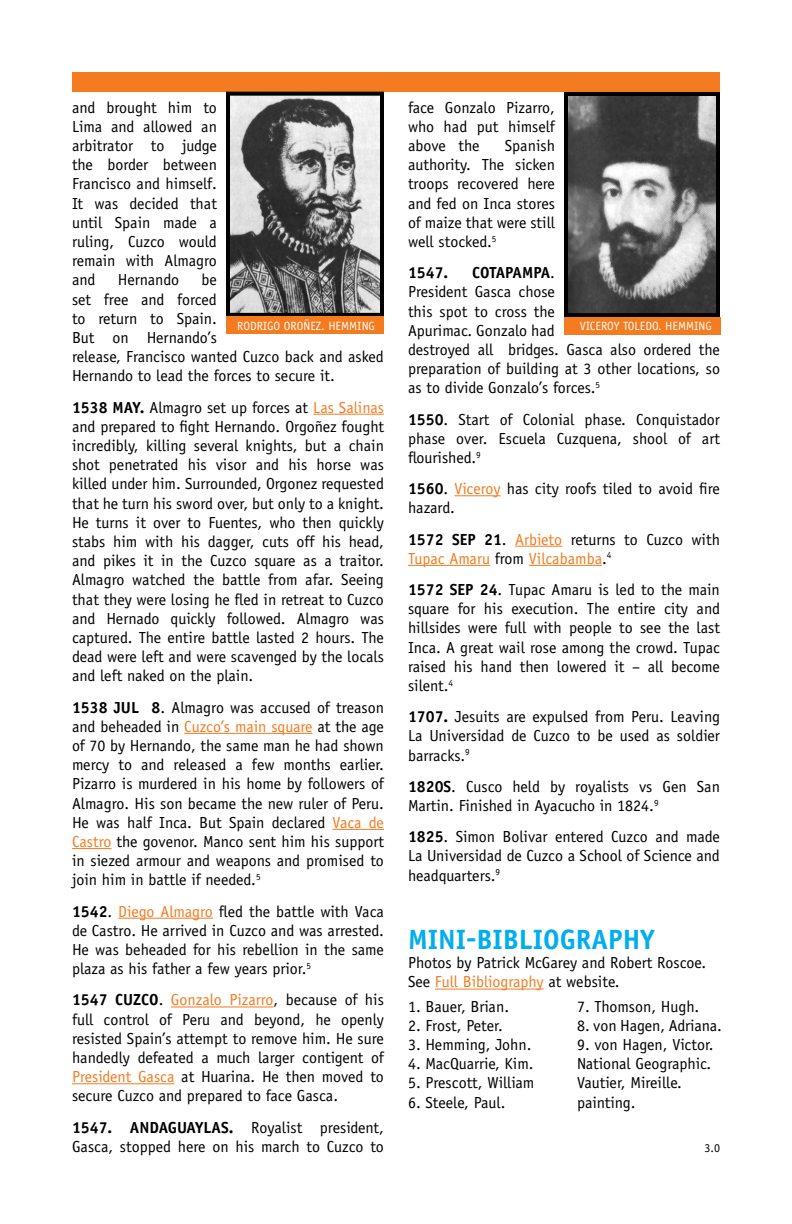
<style>
.page{position:relative;width:792px;height:1224px;background:#fff}
.page>*{position:absolute;margin:0;border:0;box-sizing:border-box;transform-origin:0 0}
.t1{font:700 28px "Officina Sans Std";color:#00aeef}
.t2{font:16px/19.2px "Officina Sans Std";color:#000;text-align:justify}
.t3{font:16px/19.2px "Officina Sans Std";color:#f47b20}
.t4{font:16px "Officina Sans Std";letter-spacing:-.02em;color:#000}
.t5{font:700 16px "Officina Sans Std";color:#000}
.t6{font:12px "Officina Sans Std";color:#fff}
.t7{font:12px "Officina Sans Std";color:#000}
.s1{font-weight:700}
.s2{color:#f47b20}
.s3{font-weight:700;color:#000}
.s4{color:#000}
</style>
<div class="page">
<div style="left:72px;top:72px;width:648px;height:20px;background:#f47b20"></div>
<hr style="left:313px;top:414px;width:71px;height:1px;background:#f47b20">
<hr style="left:184px;top:733px;width:129px;height:1px;background:#f47b20">
<hr style="left:333px;top:829px;width:51px;height:1px;background:#f47b20">
<hr style="left:72px;top:848px;width:39px;height:1px;background:#f47b20">
<hr style="left:118px;top:918px;width:95px;height:1px;background:#f47b20">
<hr style="left:171px;top:1007px;width:103px;height:1px;background:#f47b20">
<hr style="left:72px;top:1083px;width:103px;height:1px;background:#f47b20">
<hr style="left:454px;top:495px;width:47px;height:1px;background:#f47b20">
<hr style="left:515px;top:546px;width:47px;height:1px;background:#f47b20">
<hr style="left:408px;top:565px;width:82px;height:1px;background:#f47b20">
<hr style="left:529px;top:565px;width:73px;height:1px;background:#f47b20">
<hr style="left:435px;top:989px;width:109px;height:1px;background:#f47b20">
<img style="left:231px;top:97px;width:148px;height:215px">
<div style="left:226px;top:92px;width:158px;height:225px;border:4px solid #000"></div>
<div style="left:226px;top:317px;width:158px;height:17px;background:#f47b20"></div>
<img style="left:569px;top:97px;width:146px;height:215px">
<div style="left:564px;top:92px;width:156px;height:225px;border:4px solid #000"></div>
<div style="left:564px;top:317px;width:157px;height:17px;background:#f47b20"></div>
<p class="t2" style="left:72px;top:98px;width:147px">and brought him to Lima and allowed an arbitrator to judge the border between Francisco and himself.<br>It was decided that until Spain made a ruling, Cuzco would remain with Almagro and</p>
<p class="t2" style="left:408px;top:98px;width:149px">face Gonzalo Pizarro, who had put himself above the</p>
<p class="t2" style="left:408px;top:136px;width:149px;text-indent:97px">Spanish authority. The sicken troops recovered here and fed on Inca stores of maize that were still well stocked.<sup>5</sup></p>
<p class="t5" style="left:408px;top:263px;width:42px">1547.</p>
<p class="t2" style="left:408px;top:263px;width:314px;text-align:left;text-indent:64px"><span class="s1">COTAPAMPA</span>.<br>President Gasca chose<br>this spot to cross the<br>Apurimac. Gonzalo had<br>destroyed all bridges. Gasca also ordered the preparation of building at 3 other locations, so as to divide Gonzalo’s forces.<sup>5</sup></p>
<p class="t2" style="left:408px;top:410px;width:314px"><span class="s1">1550</span>. Start of Colonial phase. Conquistador phase over. Escuela Cuzquena, shool of art flourished.<sup>9</sup></p>
<p class="t2" style="left:408px;top:479px;width:313px"><span class="s1">1560</span>. <span class="s2">Viceroy</span> has city roofs tiled to avoid fire hazard.</p>
<p class="t3" style="left:408px;top:530px;width:313px"><span class="s3">1572 SEP 21</span><span class="s4">.</span> Arbieto <span class="s4">returns to Cuzco with<br></span>Tupac Amaru <span class="s4">from</span> Vilcabamba<span class="s4">.</span><sup>4</sup></p>
<p class="t2" style="left:408px;top:580px;width:314px"><span class="s1">1572 SEP 24</span>. Tupac Amaru is led to the main square for his execution. The entire city and hillsides were full with people to see the last Inca. A great wail rose among the crowd. Tupac raised his hand then lowered it – all become silent.<sup>4</sup></p>
<p class="t2" style="left:408px;top:707px;width:314px"><span class="s1">1707.</span> Jesuits are expulsed from Peru. Leaving La Universidad de Cuzco to be used as soldier barracks.<sup>9</sup></p>
<p class="t2" style="left:408px;top:777px;width:314px"><span class="s1">1820S</span>. Cusco held by royalists vs Gen San<br>Martin. Finished in Ayacucho in 1824.<sup>9</sup></p>
<p class="t2" style="left:408px;top:827px;width:313px"><span class="s1">1825</span>. Simon Bolivar entered Cuzco and made La Universidad de Cuzco a School of Science and headquarters.<sup>9</sup></p>
<p class="t2" style="left:72px;top:270px;width:313px;text-align:left;text-indent:130px">be<br>set free and forced<br>to return to Spain.<br>But on Hernando’s<br>release, Francisco wanted Cuzco back and asked<br>Hernando to lead the forces to secure it.</p>
<p class="t2" style="left:72px;top:398px;width:314px"><span class="s1">1538 MAY.</span> Almagro set up forces at <span class="s2">Las Salinas </span>and prepared to fight Hernando. Orgoñez fought incredibly, killing several knights, but a chain shot penetrated his visor and his horse was killed under him. Surrounded, Orgonez requested that he turn his sword over, but only to a knight.<br>He turns it over to Fuentes, who then quickly stabs him with his dagger, cuts off his head, and pikes it in the Cuzco square as a traitor.<br>Almagro watched the battle from afar. Seeing that they were losing he fled in retreat to Cuzco and Hernado quickly followed. Almagro was captured. The entire battle lasted 2 hours. The dead were left and were scavenged by the locals and left naked on the plain.</p>
<p class="t2" style="left:72px;top:698px;width:314px"><span class="s1">1538 JUL 8</span>. Almagro was accused of treason and beheaded in <span class="s2">Cuzco’s main square</span> at the age of 70 by Hernando, the same man he had shown mercy to and released a few months earlier.<br>Pizarro is murdered in his home by followers of Almagro. His son became the new ruler of Peru.<br>He was half Inca. But Spain declared <span class="s2">Vaca de Castro</span> the govenor. Manco sent him his support in siezed armour and weapons and promised to join him in battle if needed.<sup>5</sup></p>
<p class="t2" style="left:72px;top:902px;width:313px"><span class="s1">1542</span>. <span class="s2">Diego Almagro</span> fled the battle with Vaca de Castro. He arrived in Cuzco and was arrested.<br>He was beheaded for his rebellion in the same plaza as his father a few years prior.<sup>5</sup></p>
<p class="t2" style="left:72px;top:990px;width:314px"><span class="s1">1547 CUZCO</span>. <span class="s2">Gonzalo Pizarro</span>, because of his full control of Peru and beyond, he openly resisted Spain’s attempt to remove him. He sure handedly defeated a much larger contigent of <span class="s2">President Gasca</span> at Huarina. He then moved to secure Cuzco and prepared to face Gasca.</p>
<p class="t2" style="left:72px;top:1118px;width:314px"><span class="s1">1547. ANDAGUAYLAS.</span> Royalist president,<br>Gasca, stopped here on his march to Cuzco to</p>
<p class="t4" style="left:118px;top:271px;width:63px">Hernando</p>
<p class="t6" style="left:237px;top:319px;width:14px">Rodrigo</p>
<p class="t6" style="left:284px;top:319px;width:60px">oroñez. Hemming</p>
<p class="t6" style="left:580px;top:319px;width:13px">Viceroy</p>
<p class="t6" style="left:623px;top:319px;width:12px">Toledo</p>
<p class="t6" style="left:658px;top:319px;width:22px">. Hemming</p>
<h1 class="t1" style="left:408px;top:922px;width:248px">MINI-BIBLIOGRAPHY</h1>
<p class="t2" style="left:408px;top:953px;width:300px">Photos by Patrick McGarey and Robert Roscoe.<br>See <span class="s2">Full Bibliography</span> at website.</p>
<p class="t2" style="left:577px;top:997px;width:124px">7. Thomson, Hugh.</p>
<p class="t2" style="left:577px;top:1016px;width:146px">8. von Hagen, Adriana.</p>
<p class="t2" style="left:577px;top:1035px;width:138px;text-align:left">9. von Hagen, Victor.<br>National Geographic.<br>Vautier, Mireille. painting.</p>
<p class="t7" style="left:704px;top:1141px;width:17px">3.0</p>
<p class="t2" style="left:408px;top:997px;width:103px">1. Bauer, Brian.</p>
<p class="t2" style="left:408px;top:1016px;width:96px">2. Frost, Peter.</p>
<p class="t2" style="left:408px;top:1035px;width:125px">3. Hemming, John.</p>
<p class="t2" style="left:408px;top:1054px;width:127px">4. MacQuarrie, Kim.</p>
<p class="t2" style="left:408px;top:1073px;width:128px">5. Prescott, William</p>
<p class="t2" style="left:408px;top:1093px;width:99px">6. Steele, Paul.</p>
</div>
